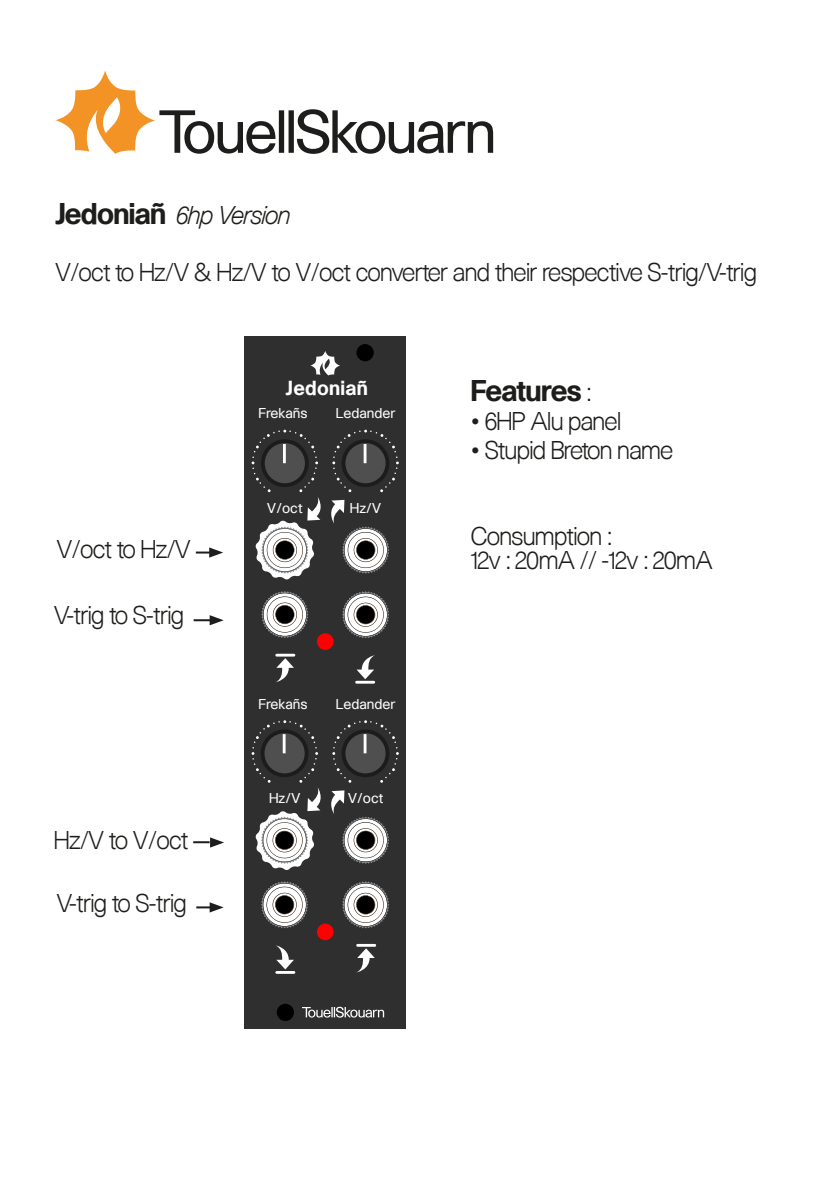
<style>
.page{position:relative;width:840px;height:1191px;background:#fff}
.page>*{position:absolute;margin:0;border:0;box-sizing:border-box;transform-origin:0 0}
.t1{font:28px "Sh Unica Haas Medium";color:#1d1d1b}
.t2{font:24px/24px "Sh Unica Haas Light";color:#1d1d1b}
.t3{font:italic 24px "Sh Unica Haas Light";color:#1d1d1b}
.t4{font:19px "Sh Unica Haas Medium";letter-spacing:.05em;color:#fff}
.t5{font:13.2px "Sh Unica Haas";letter-spacing:.05em;color:#fff}
.s1{font-family:"Sh Unica Haas Medium";font-style:normal;font-size:28px}
.s2{font-family:"Sh Unica Haas Light";font-size:24px}
.s3{font-family:"Arial"}
</style>
<div class="page">
<svg style="left:55px;top:70px;width:438px;height:84px"></svg>
<svg style="left:196px;top:547px;width:27px;height:10px"></svg>
<svg style="left:193px;top:615px;width:30px;height:10px"></svg>
<svg style="left:193px;top:837px;width:31px;height:10px"></svg>
<svg style="left:196px;top:902px;width:27px;height:10px"></svg>
<div style="left:244px;top:336px;width:162px;height:692px;background:#2f2f2f"></div>
<hr style="left:276px;top:653px;width:18px;height:3px;background:#fff">
<svg style="left:276px;top:658px;width:18px;height:24px"></svg>
<svg style="left:356px;top:944px;width:18px;height:28px"></svg>
<svg style="left:275px;top:945px;width:19px;height:28px"></svg>
<svg style="left:356px;top:655px;width:18px;height:28px"></svg>
<div style="left:356px;top:344px;width:17px;height:17px;background:#000;border-radius:50%"></div>
<div style="left:276px;top:1003px;width:18px;height:18px;background:#000;border-radius:50%"></div>
<div style="left:317px;top:633px;width:16px;height:17px;background:#f00;border-radius:50%"></div>
<div style="left:317px;top:923px;width:16px;height:17px;background:#f00;border-radius:50%"></div>
<svg style="left:261px;top:881px;width:47px;height:47px"></svg>
<svg style="left:342px;top:881px;width:47px;height:47px"></svg>
<svg style="left:261px;top:591px;width:47px;height:47px"></svg>
<svg style="left:342px;top:591px;width:47px;height:47px"></svg>
<svg style="left:310px;top:351px;width:30px;height:24px"></svg>
<svg style="left:302px;top:1006px;width:82px;height:11px"></svg>
<svg style="left:251px;top:430px;width:147px;height:150px"></svg>
<svg style="left:251px;top:720px;width:147px;height:150px"></svg>
<div style="left:261px;top:439px;width:47px;height:48px;background:#4f4f4f;border:4px solid #1e1c1a;border-radius:50%"></div>
<hr style="left:283px;top:444px;width:3px;height:19px;background:#fff">
<svg style="left:341px;top:439px;width:48px;height:48px;background:#414040"></svg>
<hr style="left:363px;top:444px;width:3px;height:19px;background:#fff">
<svg style="left:341px;top:729px;width:48px;height:48px;background:#414040"></svg>
<hr style="left:363px;top:734px;width:3px;height:19px;background:#fff">
<svg style="left:260px;top:729px;width:48px;height:48px;background:#414040"></svg>
<hr style="left:282px;top:734px;width:3px;height:19px;background:#fff">
<p class="t3" style="left:55px;top:206px;width:236px"><span class="s1">Jedoniañ</span> 6hp Version</p>
<p class="t2" style="left:55px;top:262px;width:702px">V/oct to Hz/V &amp; Hz/V to V/oct converter and their respective S-trig/V-trig</p>
<p class="t2" style="left:57px;top:538px;width:135px">V/oct to Hz/V</p>
<p class="t2" style="left:54px;top:605px;width:131px">V-trig to S-trig</p>
<p class="t2" style="left:54px;top:830px;width:135px">Hz/V to V/oct</p>
<p class="t2" style="left:57px;top:892px;width:131px">V-trig to S-trig</p>
<p class="t4" style="left:286px;top:380px;width:83px">Jedoniañ</p>
<p class="t5" style="left:259px;top:408px;width:50px">Frekañs</p>
<p class="t5" style="left:336px;top:408px;width:61px">Ledander</p>
<p class="t5" style="left:267px;top:503px;width:37px">V/oct</p>
<p class="t5" style="left:350px;top:503px;width:32px">Hz/V</p>
<p class="t5" style="left:259px;top:699px;width:50px">Frekañs</p>
<p class="t5" style="left:336px;top:699px;width:61px">Ledander</p>
<p class="t5" style="left:269px;top:793px;width:32px">Hz/V</p>
<p class="t5" style="left:348px;top:793px;width:37px">V/oct</p>
<p class="t1" style="left:471px;top:380px;width:121px">Features <span class="s2">:</span></p>
<p class="t2" style="left:471px;top:411px;width:151px"><span class="s3">•</span> 6HP Alu panel</p>
<p class="t2" style="left:471px;top:440px;width:203px"><span class="s3">•</span> Stupid Breton name</p>
<p class="t2" style="left:471px;top:526px;width:242px">Consumption :<br>12v : 20mA // -12v : 20mA</p>
</div>
